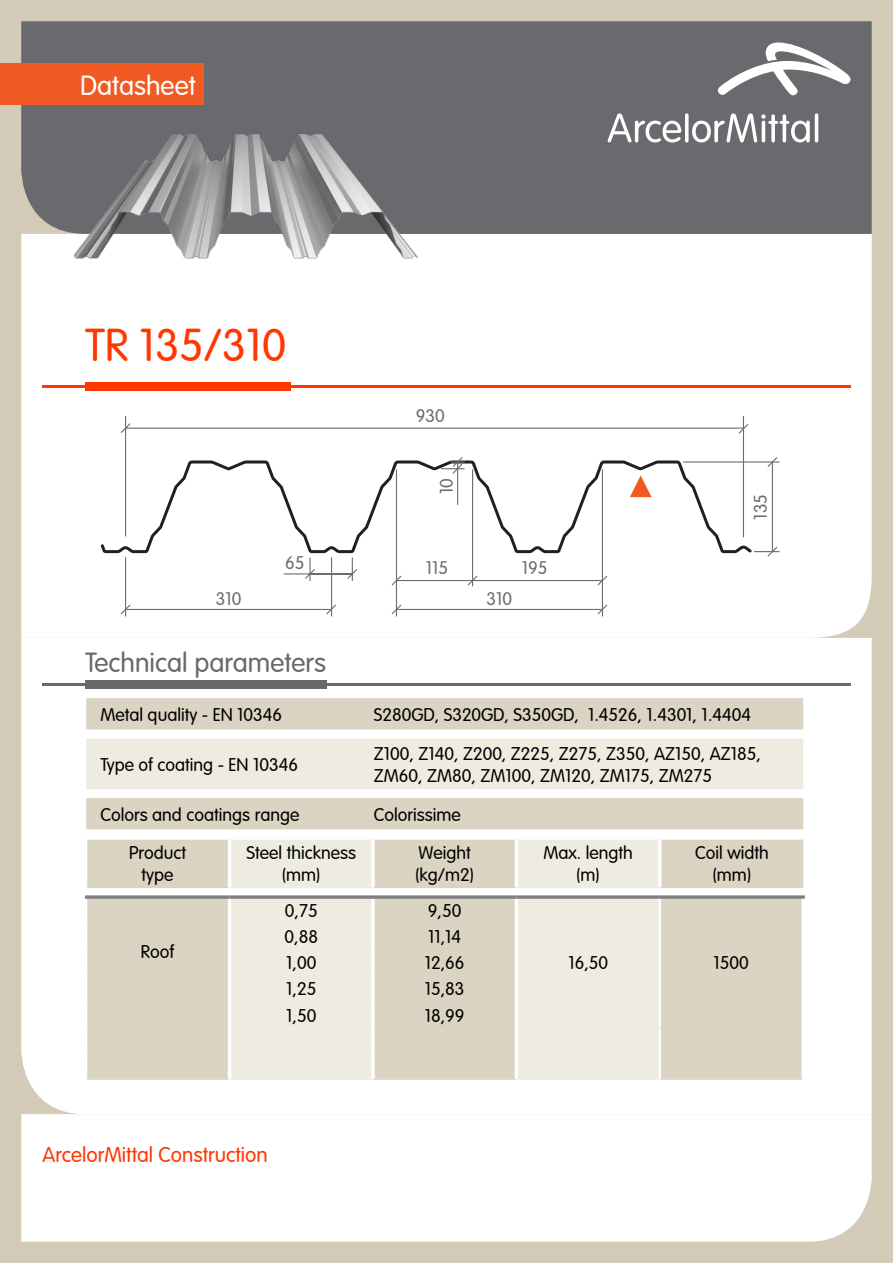
<style>
.page{position:relative;width:893px;height:1263px;background:#d3cab7}
.page>*{position:absolute;margin:0;border:0;box-sizing:border-box;transform-origin:0 0}
.t1{font:300 45px "VAG Rounded";color:#ff3700}
.t2{font:300 27px "VAG Rounded";color:#696969}
.t3{font:300 27px "VAG Rounded";color:#fff}
.t4{font:300 21px "VAG Rounded";color:#ff3700}
.t5{font:300 18px/21.6px "VAG Rounded";color:#000;text-align:center}
.t6{font:300 18px "VAG Rounded CE";color:#6c6d70}
</style>
<div class="page">
<div style="left:21px;top:234px;width:851px;height:404px;background:#fff"></div>
<div style="left:21px;top:21px;width:851px;height:213px;background:#696a6d"></div>
<div style="left:21px;top:1114px;width:851px;height:128px;background:#fff"></div>
<div style="left:21px;top:638px;width:851px;height:476px;background:#fff"></div>
<svg style="left:718px;top:43px;width:132px;height:52px;background:#979799"></svg>
<svg style="left:685px;top:113px;width:4px;height:29px"></svg>
<svg style="left:608px;top:113px;width:73px;height:29px;background:#969799"></svg>
<hr style="left:815px;top:113px;width:3px;height:29px;background:#fff;border-radius:2px">
<svg style="left:692px;top:113px;width:118px;height:29px;background:#9b9c9e"></svg>
<div style="left:0;top:64px;width:204px;height:41px;background:#f15a22"></div>
<div style="left:85px;top:383px;width:206px;height:8px;background:#ff3700"></div>
<hr style="left:43px;top:386px;width:42px;height:2px;background:#ff3700">
<hr style="left:277px;top:386px;width:573px;height:2px;background:#ff3700">
<div style="left:85px;top:680px;width:241px;height:9px;background:#696969"></div>
<hr style="left:43px;top:684px;width:42px;height:2px;background:#696969">
<hr style="left:326px;top:684px;width:524px;height:2px;background:#696969">
<div style="left:86px;top:698px;width:717px;height:32px;background:#dcd4c2"></div>
<svg style="left:86px;top:730px;width:717px;height:9px;background:#fefefd"></svg>
<svg style="left:86px;top:739px;width:717px;height:341px"></svg>
<hr style="left:85px;top:840px;width:2px;height:47px;background:#fff">
<hr style="left:228px;top:840px;width:3px;height:47px;background:#fff">
<svg style="left:371px;top:840px;width:4px;height:47px"></svg>
<hr style="left:515px;top:840px;width:3px;height:47px;background:#fff">
<hr style="left:658px;top:840px;width:3px;height:47px;background:#fff">
<hr style="left:85px;top:837px;width:145px;height:3px;background:#fff">
<hr style="left:230px;top:837px;width:143px;height:3px;background:#fff">
<hr style="left:373px;top:837px;width:143px;height:3px;background:#fff">
<hr style="left:516px;top:837px;width:144px;height:3px;background:#fff">
<hr style="left:660px;top:837px;width:142px;height:3px;background:#fff">
<hr style="left:85px;top:899px;width:2px;height:24px;background:#fff">
<hr style="left:85px;top:923px;width:2px;height:26px;background:#fff">
<hr style="left:85px;top:949px;width:2px;height:26px;background:#fff">
<hr style="left:85px;top:975px;width:2px;height:26px;background:#fff">
<hr style="left:85px;top:1001px;width:2px;height:26px;background:#fff">
<hr style="left:228px;top:899px;width:3px;height:24px;background:#fff">
<svg style="left:371px;top:899px;width:4px;height:24px"></svg>
<hr style="left:515px;top:899px;width:3px;height:24px;background:#fff">
<hr style="left:659px;top:899px;width:2px;height:24px;background:#fff">
<hr style="left:659px;top:923px;width:2px;height:26px;background:#fff">
<hr style="left:659px;top:949px;width:2px;height:26px;background:#fff">
<hr style="left:659px;top:975px;width:2px;height:26px;background:#fff">
<hr style="left:659px;top:1001px;width:2px;height:26px;background:#fff">
<svg style="left:85px;top:895px;width:145px;height:4px"></svg>
<svg style="left:230px;top:895px;width:143px;height:4px"></svg>
<svg style="left:373px;top:895px;width:143px;height:4px"></svg>
<svg style="left:516px;top:895px;width:144px;height:4px"></svg>
<svg style="left:660px;top:895px;width:145px;height:4px"></svg>
<svg style="left:801px;top:899px;width:4px;height:24px"></svg>
<svg style="left:801px;top:923px;width:4px;height:26px"></svg>
<svg style="left:801px;top:949px;width:4px;height:26px"></svg>
<svg style="left:801px;top:975px;width:4px;height:26px"></svg>
<svg style="left:801px;top:1001px;width:4px;height:26px"></svg>
<hr style="left:228px;top:923px;width:3px;height:26px;background:#fff">
<hr style="left:371px;top:923px;width:4px;height:26px;background:#f9f9f5">
<hr style="left:515px;top:923px;width:3px;height:26px;background:#fff">
<hr style="left:228px;top:949px;width:3px;height:26px;background:#fff">
<hr style="left:371px;top:949px;width:4px;height:26px;background:#f9f9f5">
<hr style="left:515px;top:949px;width:3px;height:26px;background:#fff">
<hr style="left:228px;top:975px;width:3px;height:26px;background:#fff">
<hr style="left:371px;top:975px;width:4px;height:26px;background:#f9f9f5">
<hr style="left:515px;top:975px;width:3px;height:26px;background:#fff">
<hr style="left:228px;top:1001px;width:3px;height:26px;background:#fff">
<hr style="left:371px;top:1001px;width:4px;height:26px;background:#f9f9f5">
<hr style="left:515px;top:1001px;width:3px;height:26px;background:#fff">
<hr style="left:85px;top:1027px;width:2px;height:27px;background:#fff">
<hr style="left:228px;top:1027px;width:3px;height:27px;background:#fff">
<hr style="left:371px;top:1027px;width:4px;height:27px;background:#f9f9f5">
<hr style="left:515px;top:1027px;width:3px;height:27px;background:#fff">
<hr style="left:659px;top:1028px;width:2px;height:26px;background:#fff">
<svg style="left:801px;top:1027px;width:4px;height:27px"></svg>
<hr style="left:85px;top:1054px;width:2px;height:25px;background:#fff">
<hr style="left:228px;top:1054px;width:3px;height:25px;background:#fff">
<svg style="left:371px;top:1054px;width:4px;height:25px"></svg>
<hr style="left:515px;top:1054px;width:3px;height:25px;background:#fff">
<hr style="left:659px;top:1054px;width:2px;height:25px;background:#fff">
<svg style="left:801px;top:1054px;width:4px;height:25px"></svg>
<svg style="left:98px;top:459px;width:656px;height:96px;background:#f3f3f3"></svg>
<hr style="left:125px;top:416px;width:1px;height:120px;background:#6c6d70">
<hr style="left:743px;top:416px;width:1px;height:121px;background:#6c6d70">
<hr style="left:457px;top:462px;width:1px;height:42px;background:#6c6d70">
<hr style="left:772px;top:462px;width:1px;height:90px;background:#6c6d70">
<hr style="left:284px;top:573px;width:68px;height:1px;background:#6c6d70">
<hr style="left:309px;top:558px;width:2px;height:22px;background:#6c6d70">
<hr style="left:125px;top:558px;width:1px;height:58px;background:#6c6d70">
<hr style="left:331px;top:558px;width:1px;height:58px;background:#6c6d70">
<hr style="left:684px;top:461px;width:95px;height:2px;background:#6c6d70">
<hr style="left:396px;top:470px;width:1px;height:146px;background:#6c6d70">
<hr style="left:602px;top:470px;width:1px;height:146px;background:#6c6d70">
<hr style="left:126px;top:609px;width:206px;height:1px;background:#6c6d70">
<hr style="left:396px;top:609px;width:206px;height:1px;background:#6c6d70">
<hr style="left:396px;top:580px;width:206px;height:1px;background:#6c6d70">
<hr style="left:472px;top:470px;width:1px;height:116px;background:#6c6d70">
<hr style="left:126px;top:428px;width:617px;height:1px;background:#6c6d70">
<svg style="left:120px;top:422px;width:11px;height:12px"></svg>
<svg style="left:120px;top:604px;width:11px;height:11px"></svg>
<svg style="left:325px;top:604px;width:12px;height:11px"></svg>
<svg style="left:304px;top:568px;width:12px;height:12px"></svg>
<svg style="left:346px;top:558px;width:12px;height:22px"></svg>
<svg style="left:391px;top:575px;width:11px;height:11px"></svg>
<svg style="left:467px;top:575px;width:11px;height:11px"></svg>
<svg style="left:441px;top:456px;width:23px;height:19px"></svg>
<svg style="left:391px;top:604px;width:11px;height:11px"></svg>
<svg style="left:597px;top:575px;width:11px;height:11px"></svg>
<svg style="left:738px;top:423px;width:11px;height:12px"></svg>
<svg style="left:766px;top:456px;width:12px;height:12px"></svg>
<svg style="left:754px;top:546px;width:25px;height:11px"></svg>
<svg style="left:597px;top:604px;width:11px;height:11px"></svg>
<svg style="left:630px;top:475px;width:22px;height:22px"></svg>
<img style="left:5px;top:63px;width:475px;height:267px">
<p class="t3" style="left:80px;top:69px;width:117px">Datasheet</p>
<p class="t1" style="left:85px;top:319px;width:203px">TR 135/310</p>
<p class="t6" style="left:285px;top:553px;width:21px">65</p>
<p class="t6" style="left:416px;top:406px;width:30px">930</p>
<p class="t6" style="left:437px;top:494px;width:17px;rotate:-90deg">10</p>
<p class="t6" style="left:426px;top:558px;width:24px">115</p>
<p class="t6" style="left:522px;top:558px;width:27px">195</p>
<p class="t6" style="left:216px;top:589px;width:27px">310</p>
<p class="t6" style="left:487px;top:589px;width:27px">310</p>
<p class="t6" style="left:751px;top:520px;width:27px;rotate:-90deg">135</p>
<p class="t2" style="left:85px;top:646px;width:243px">Technical parameters</p>
<p class="t5" style="left:100px;top:704px;width:183px">Metal quality - EN 10346</p>
<p class="t5" style="left:374px;top:704px;width:379px">S280GD, S320GD, S350GD, 1.4526, 1.4301, 1.4404</p>
<p class="t5" style="left:100px;top:754px;width:199px">Type of coating - EN 10346</p>
<p class="t5" style="left:374px;top:743px;width:389px;text-align:left">Z100, Z140, Z200, Z225, Z275, Z350, AZ150, AZ185,<br>ZM60, ZM80, ZM100, ZM120, ZM175, ZM275</p>
<p class="t5" style="left:100px;top:804px;width:201px">Colors and coatings range</p>
<p class="t5" style="left:374px;top:804px;width:89px">Colorissime</p>
<p class="t5" style="left:129px;top:843px;width:59px">Product type</p>
<p class="t5" style="left:246px;top:843px;width:111px">Steel thickness (mm)</p>
<p class="t5" style="left:415px;top:843px;width:61px;text-align:left">Weight (kg/m2)</p>
<p class="t5" style="left:543px;top:843px;width:91px">Max. length (m)</p>
<p class="t5" style="left:695px;top:843px;width:75px">Coil width (mm)</p>
<p class="t5" style="left:141px;top:942px;width:35px">Roof</p>
<p class="t5" style="left:285px;top:900px;width:34px">0,75</p>
<p class="t5" style="left:428px;top:900px;width:35px">9,50</p>
<p class="t5" style="left:285px;top:926px;width:35px">0,88</p>
<p class="t5" style="left:428px;top:926px;width:35px">11,14</p>
<p class="t5" style="left:286px;top:953px;width:32px">1,00</p>
<p class="t5" style="left:425px;top:953px;width:41px">12,66</p>
<p class="t5" style="left:286px;top:979px;width:32px">1,25</p>
<p class="t5" style="left:425px;top:979px;width:41px">15,83</p>
<p class="t5" style="left:286px;top:1005px;width:32px">1,50</p>
<p class="t5" style="left:425px;top:1005px;width:41px">18,99</p>
<p class="t4" style="left:43px;top:1142px;width:227px">ArcelorMittal Construction</p>
<p class="t5" style="left:568px;top:953px;width:41px">16,50</p>
<p class="t5" style="left:714px;top:953px;width:37px">1500</p>
</div>
